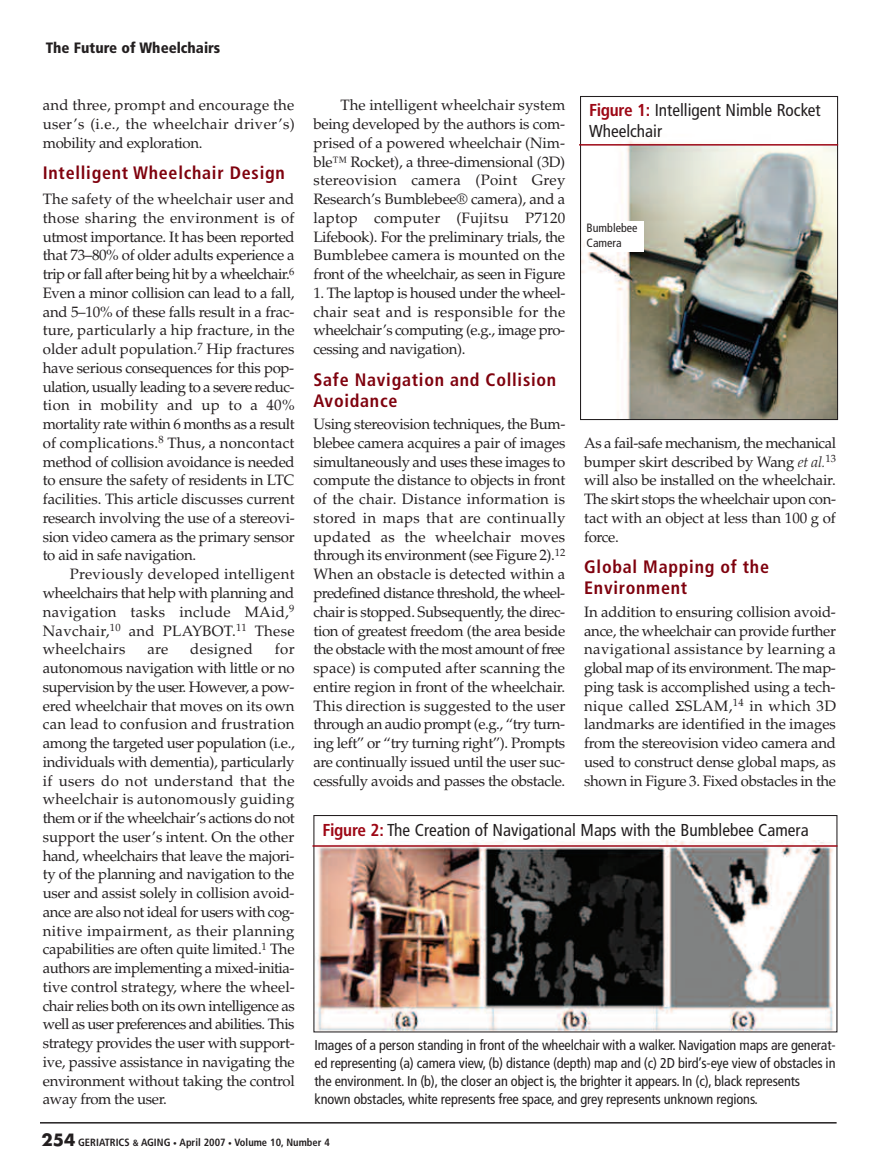
<style>
.page{position:relative;width:878px;height:1175px;background:#fff}
.page>*{position:absolute;margin:0;border:0;box-sizing:border-box;transform-origin:0 0}
.t1{font:700 condensed 18px/21px "Frutiger";letter-spacing:.04em;color:#7f020e}
.t2{font:condensed 17.25px/20.7px "Frutiger";color:#231f20}
.t3{font:15px/18.8px "Palatino";letter-spacing:-.025em;color:#231f20;text-align:justify}
.t4{font:900 condensed 15px "Frutiger";color:#231f20}
.t5{font:15px "Palatino";letter-spacing:.02em;color:#231f20}
.t6{font:condensed 14.25px/18px "Frutiger";letter-spacing:-.01em;color:#231f20}
.t7{font:condensed 12px/15.8px "Frutiger";color:#231f20}
.t8{font:700 condensed 10.5px "Frutiger";color:#231f20}
.s1{font-weight:700;color:#9d0715}
.s2{font-weight:300;font-style:italic}
.s3{font-family:"Futura";font-stretch:normal;font-size:16.5px}
.s4{font-size:9px}
.s5{font-size:7.5px}
</style>
<div class="page">
<hr style="left:40px;top:1122px;width:796px;height:1px;background:#231f20">
<img style="left:582px;top:141px;width:254px;height:277px">
<div style="left:580px;top:96px;width:258px;height:324px;border:1px solid #231f20"></div>
<hr style="left:579px;top:144px;width:259px;height:2px;background:#9d0715">
<div style="left:585px;top:221px;width:58px;height:31px;background:#fff"></div>
<img style="left:315px;top:840px;width:520px;height:190px">
<div style="left:313px;top:815px;width:524px;height:217px;border:1px solid #231f20"></div>
<hr style="left:312px;top:845px;width:525px;height:1px;background:#9d0715">
<p class="t4" style="left:46px;top:42px;width:176px">The Future of Wheelchairs</p>
<p class="t3" style="left:43px;top:98px;width:253px">and three, prompt and encourage the user’s (i.e., the wheelchair driver’s) mobility and exploration.</p>
<p class="t1" style="left:43px;top:164px;width:243px">Intelligent Wheelchair Design</p>
<p class="t3" style="left:43px;top:191px;width:253px">The safety of the wheelchair user and those sharing the environment is of utmost importance. It has been reported that 73–80% of older adults experience a trip or fall after being hit by a wheelchair.<sup>6<br></sup>Even a minor collision can lead to a fall, and 5–10% of these falls result in a frac&shy;ture, particularly a hip fracture, in the older adult population.<sup>7</sup> Hip fractures have serious consequences for this pop&shy;ulation, usually leading to a severe reduc&shy;tion in mobility and up to a 40% mortality rate within 6 months as a result of complications.<sup>8</sup> Thus, a noncontact method of collision avoidance is needed to ensure the safety of residents in LTC facilities. This article discusses current research involving the use of a stereovi&shy;sion video camera as the primary sensor to aid in safe navigation.</p>
<p class="t3" style="left:43px;top:566px;width:253px;text-indent:27px">Previously developed intelligent wheelchairs that help with planning and navigation tasks include MAid,<sup>9<br></sup>Navchair,<sup>10</sup> and PLAYBOT.<sup>11</sup> These wheelchairs</p>
<p class="t3" style="left:43px;top:641px;width:253px;text-indent:232px">for autonomous navigation with little or no supervision by the user. However, a pow&shy;ered wheelchair that moves on its own can lead to confusion and frustration among the targeted user population (i.e., individuals with dementia), particularly if users do not understand that the wheelchair is autonomously guiding them or if the wheelchair’s actions do not support the user’s intent. On the other hand, wheelchairs that leave the majori&shy;ty of the planning and navigation to the user and assist solely in collision avoid&shy;ance are also not ideal for users with cog&shy;nitive impairment, as their planning capabilities are often quite limited.<sup>1</sup> The authors are implementing a mixed-initia&shy;tive control strategy, where the wheel&shy;chair relies both on its own intelligence as well as user preferences and abilities. This strategy provides the user with support&shy;ive, passive assistance in navigating the environment without taking the control away from the user.</p>
<p class="t3" style="left:147px;top:641px;width:22px">are</p>
<p class="t5" style="left:190px;top:643px;width:64px">designed</p>
<p class="t3" style="left:313px;top:98px;width:253px;text-indent:27px">The intelligent wheelchair system being developed by the authors is com&shy;prised of a powered wheelchair (Nim&shy;ble™ Rocket), a three-dimensional (3D) stereovision camera (Point Grey Research’s Bumblebee® camera), and a laptop computer (Fujitsu P7120<br>Lifebook). For the preliminary trials, the Bumblebee camera is mounted on the front of the wheelchair, as seen in Figure</p>
<p class="t3" style="left:313px;top:285px;width:253px">1. The laptop is housed under the wheel&shy;chair seat and is responsible for the wheelchair’s computing (e.g., image pro&shy;cessing and navigation).</p>
<p class="t1" style="left:313px;top:370px;width:244px">Safe Navigation and Collision<br>Avoidance</p>
<p class="t3" style="left:313px;top:416px;width:253px">Using stereovision techniques, the Bum&shy;blebee camera acquires a pair of images simultaneously and uses these images to compute the distance to objects in front of the chair. Distance information is stored in maps that are continually updated as the wheelchair moves through its environment (see Figure 2).<sup>12<br></sup>When an obstacle is detected within a predefined distance threshold, the wheel&shy;chair is stopped. Subsequently, the direc&shy;tion of greatest freedom (the area beside the obstacle with the most amount of free space) is computed after scanning the entire region in front of the wheelchair.<br>This direction is suggested to the user through an audio prompt (e.g., “try turn&shy;ing left” or “try turning right”). Prompts are continually issued until the user suc&shy;cessfully avoids and passes the obstacle.</p>
<p class="t2" style="left:589px;top:101px;width:233px"><span class="s1">Figure 1:</span> Intelligent Nimble Rocket<br>Wheelchair</p>
<p class="t7" style="left:586px;top:221px;width:52px">Bumblebee<br>Camera</p>
<p class="t3" style="left:584px;top:435px;width:253px">As a fail-safe mechanism, the mechanical bumper skirt described by Wang <span class="s2">et al.</span><sup>13 </sup>will also be installed on the wheelchair.<br>The skirt stops the wheelchair upon con&shy;tact with an object at less than 100 g of force.</p>
<p class="t1" style="left:584px;top:558px;width:186px">Global Mapping of the<br>Environment</p>
<p class="t3" style="left:584px;top:604px;width:253px">In addition to ensuring collision avoid&shy;ance, the wheelchair can provide further navigational assistance by learning a global map of its environment. The map&shy;ping task is accomplished using a tech&shy;nique called SLAM,<sup>14</sup> in which 3D landmarks are identified in the images from the stereovision video camera and used to construct dense global maps, as shown in Figure 3. Fixed obstacles in the</p>
<p class="t2" style="left:322px;top:821px;width:488px"><span class="s1">Figure 2:</span> The Creation of Navigational Maps with the Bumblebee Camera</p>
<p class="t6" style="left:314px;top:1037px;width:522px">Images of a person standing in front of the wheelchair with a walker. Navigation maps are generat&shy;ed representing (a) camera view, (b) distance (depth) map and (c) 2D bird’s-eye view of obstacles in the environment. In (b), the closer an object is, the brighter it appears. In (c), black represents known obstacles, white represents free space, and grey represents unknown regions.</p>
<p class="t8" style="left:41px;top:1138px;width:290px"><span class="s3">254</span> GERIATRICS <span class="s4">&amp;</span> AGING <span class="s5">•</span> April 2007 <span class="s5">•</span> Volume 10, Number 4</p>
</div>
